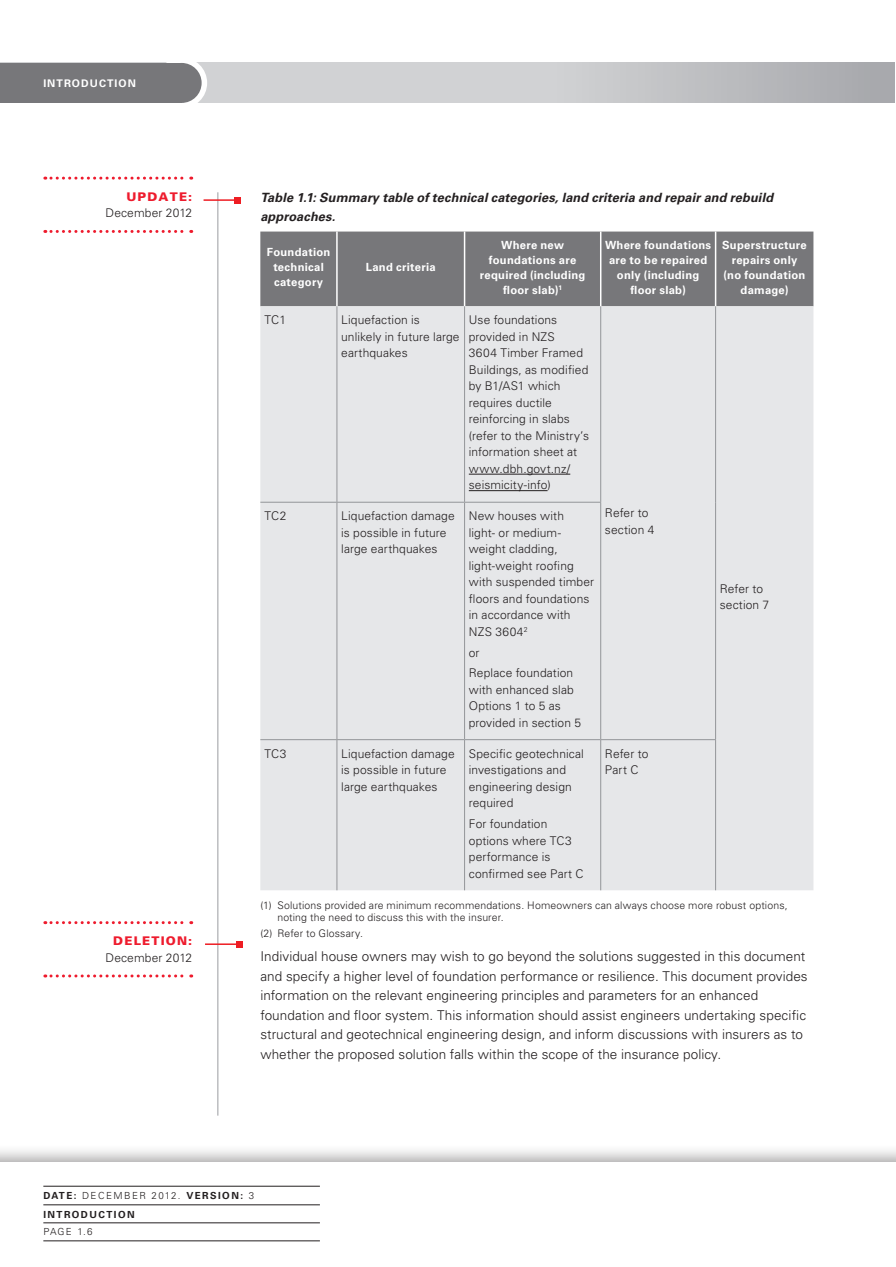
<style>
.page{position:relative;width:896px;height:1267px;background:#fff}
.page>*{position:absolute;margin:0;border:0;box-sizing:border-box;transform-origin:0 0}
.Body_Copy{font:300 13.5px/19.5px "Univers LT";letter-spacing:.005em;color:#231f20}
.Table_Title{font:italic 700 12.75px/19.5px "Univers LT";letter-spacing:.01em;color:#231f20}
.Table_Body{font:300 12px/16.5px "Univers LT";letter-spacing:.01em;color:#231f20}
.Right_Side_Bar_Body{font:300 12px "Univers LT";letter-spacing:.01em;color:#231f20}
.Right_Side_Bar_Head{font:900 12px "Univers";letter-spacing:.1em;color:#ee1b2d}
.Table_Head{font:700 11.25px/15px "Univers LT";letter-spacing:.025em;color:#fff;text-align:center}
.Footnote{font:300 10.5px/12px "Univers LT";letter-spacing:.015em;color:#231f20}
.t1{font:700 10.5px "Univers LT";letter-spacing:.1em;color:#fff}
.t2{font:300 9.75px "Univers LT";letter-spacing:.15em;color:#231f20}
.t3{font:700 9.75px "Univers LT";letter-spacing:.15em;color:#231f20}
.s1{font-family:"Univers";font-weight:900;color:#ee1b2d}
.s2{font-weight:700}
</style>
<div class="page">
<div style="left:0;top:1143px;width:895px;height:123px;background:#231f20;opacity:.4"></div>
<div style="left:0;top:1162px;width:895px;height:104px;background:#fff"></div>
<hr style="left:217px;top:192px;width:1px;height:923px;background:#bcbdc0">
<svg style="left:198px;top:63px;width:696px;height:40px"></svg>
<div style="left:156px;top:57px;width:51px;height:51px;background:#fff;border-radius:50%"></div>
<div style="left:0;top:63px;width:182px;height:40px;background:#77777a"></div>
<div style="left:162px;top:63px;width:40px;height:40px;background:#77777a;border-radius:50%"></div>
<div style="left:260px;top:231px;width:553px;height:75px;background:#77777a"></div>
<div style="left:260px;top:306px;width:553px;height:584px;background:#e6e7e9"></div>
<hr style="left:336px;top:231px;width:1px;height:75px;background:#fff">
<hr style="left:464px;top:231px;width:1px;height:75px;background:#fff">
<hr style="left:600px;top:231px;width:1px;height:75px;background:#fff">
<hr style="left:714px;top:231px;width:2px;height:75px;background:#fff">
<hr style="left:336px;top:306px;width:1px;height:195px;background:#939598">
<hr style="left:464px;top:306px;width:1px;height:195px;background:#939598">
<hr style="left:600px;top:306px;width:1px;height:195px;background:#939598">
<hr style="left:715px;top:306px;width:1px;height:196px;background:#939598">
<hr style="left:715px;top:502px;width:1px;height:237px;background:#939598">
<hr style="left:260px;top:501px;width:77px;height:1px;background:#939598">
<hr style="left:337px;top:501px;width:127px;height:1px;background:#939598">
<hr style="left:336px;top:502px;width:1px;height:237px;background:#939598">
<hr style="left:464px;top:501px;width:137px;height:1px;background:#939598">
<hr style="left:464px;top:502px;width:1px;height:237px;background:#939598">
<hr style="left:600px;top:502px;width:1px;height:237px;background:#939598">
<hr style="left:260px;top:739px;width:77px;height:1px;background:#939598">
<hr style="left:337px;top:739px;width:127px;height:1px;background:#939598">
<hr style="left:336px;top:740px;width:1px;height:150px;background:#939598">
<hr style="left:464px;top:739px;width:136px;height:1px;background:#939598">
<hr style="left:464px;top:740px;width:1px;height:150px;background:#939598">
<hr style="left:600px;top:739px;width:116px;height:1px;background:#939598">
<hr style="left:600px;top:740px;width:1px;height:150px;background:#939598">
<hr style="left:715px;top:740px;width:1px;height:150px;background:#939598">
<hr style="left:469px;top:474px;width:101px;height:1px;background:#231f20">
<hr style="left:469px;top:490px;width:78px;height:1px;background:#231f20">
<svg style="left:45px;top:176px;width:147px;height:3px"></svg>
<svg style="left:45px;top:230px;width:147px;height:3px"></svg>
<hr style="left:203px;top:199px;width:34px;height:2px;background:#ee1d23">
<svg style="left:234px;top:197px;width:6px;height:6px"></svg>
<svg style="left:45px;top:921px;width:147px;height:2px"></svg>
<svg style="left:45px;top:974px;width:147px;height:3px"></svg>
<hr style="left:205px;top:943px;width:34px;height:1px;background:#ee1d23">
<svg style="left:236px;top:941px;width:6px;height:6px"></svg>
<hr style="left:43px;top:1185px;width:277px;height:1px;background:#231f20">
<hr style="left:43px;top:1204px;width:277px;height:1px;background:#231f20">
<hr style="left:43px;top:1222px;width:277px;height:1px;background:#231f20">
<hr style="left:43px;top:1240px;width:277px;height:1px;background:#231f20">
<p class="t1" style="left:43px;top:77px;width:94px">INTRODUCTION</p>
<p class="t1" style="left:43px;top:77px;width:108px">1. INTRODUCTION</p>
<p class="Table_Body" style="left:105px;top:188px;width:88px;text-align:right"><span class="s1">UPDATE:<br></span>December 2012</p>
<p class="Right_Side_Bar_Head" style="left:113px;top:933px;width:80px">DELETION:</p>
<p class="Right_Side_Bar_Body" style="left:105px;top:950px;width:88px">December 2012</p>
<p class="Table_Title" style="left:260px;top:188px;width:514px">Table 1.1: Summary table of technical categories, land criteria and repair and rebuild approaches.</p>
<p class="Table_Head" style="left:267px;top:244px;width:65px">Foundation technical category</p>
<p class="Table_Head" style="left:480px;top:237px;width:107px">Where new foundations are required (including floor slab)<sup>1</sup></p>
<p class="Table_Head" style="left:605px;top:237px;width:108px">Where foundations are to be repaired only (including floor slab)</p>
<p class="Table_Head" style="left:722px;top:237px;width:86px">Superstructure repairs only (no foundation damage)</p>
<p class="Table_Head" style="left:366px;top:259px;width:71px">Land criteria</p>
<p class="Table_Body" style="left:264px;top:312px;width:23px">TC1</p>
<p class="Table_Body" style="left:341px;top:312px;width:120px">Liquefaction is unlikely in future large earthquakes</p>
<p class="Table_Body" style="left:469px;top:312px;width:122px">Use foundations provided in NZS<br>3604 Timber Framed<br>Buildings, as modified by B1/AS1 which requires ductile reinforcing in slabs (refer to the Ministry’s information sheet at www.dbh.govt.nz/ seismicity-info)</p>
<p class="Table_Body" style="left:264px;top:507px;width:23px">TC2</p>
<p class="Table_Body" style="left:341px;top:507px;width:115px">Liquefaction damage is possible in future large earthquakes</p>
<p class="Table_Body" style="left:469px;top:507px;width:127px">New houses with<br>light- or medium&shy;weight cladding, light-weight roofing with suspended timber floors and foundations in accordance with<br>NZS 3604<sup>2</sup></p>
<p class="Table_Body" style="left:469px;top:644px;width:12px">or</p>
<p class="Table_Body" style="left:469px;top:664px;width:114px">Replace foundation with enhanced slab<br>Options 1 to 5 as provided in section 5</p>
<p class="Table_Body" style="left:264px;top:745px;width:23px">TC3</p>
<p class="Table_Body" style="left:341px;top:745px;width:115px">Liquefaction damage is possible in future large earthquakes</p>
<p class="Table_Body" style="left:469px;top:745px;width:116px">Specific geotechnical investigations and engineering design required</p>
<p class="Table_Body" style="left:469px;top:815px;width:116px">For foundation options where TC3 performance is confirmed see Part C</p>
<p class="Table_Body" style="left:605px;top:505px;width:51px">Refer to section 4</p>
<p class="Table_Body" style="left:605px;top:745px;width:45px">Refer to<br>Part C</p>
<p class="Table_Body" style="left:719px;top:580px;width:51px">Refer to section 7</p>
<p class="Footnote" style="left:277px;top:899px;width:512px;text-indent:-17px">(1) Solutions provided are minimum recommendations. Homeowners can always choose more robust options, noting the need to discuss this with the insurer.</p>
<p class="Footnote" style="left:260px;top:927px;width:104px">(2) Refer to Glossary.</p>
<p class="Body_Copy" style="left:260px;top:946px;width:548px">Individual house owners may wish to go beyond the solutions suggested in this document and specify a higher level of foundation performance or resilience. This document provides information on the relevant engineering principles and parameters for an enhanced foundation and floor system. This information should assist engineers undertaking specific structural and geotechnical engineering design, and inform discussions with insurers as to whether the proposed solution falls within the scope of the insurance policy.</p>
<p class="t2" style="left:43px;top:1189px;width:212px"><span class="s2">DATE:</span> DECEMBER 2012. <span class="s2">VERSION:</span> 3</p>
<p class="t2" style="left:43px;top:1225px;width:51px">PAGE 1.6</p>
<p class="t3" style="left:43px;top:1208px;width:93px">INTRODUCTION</p>
</div>
